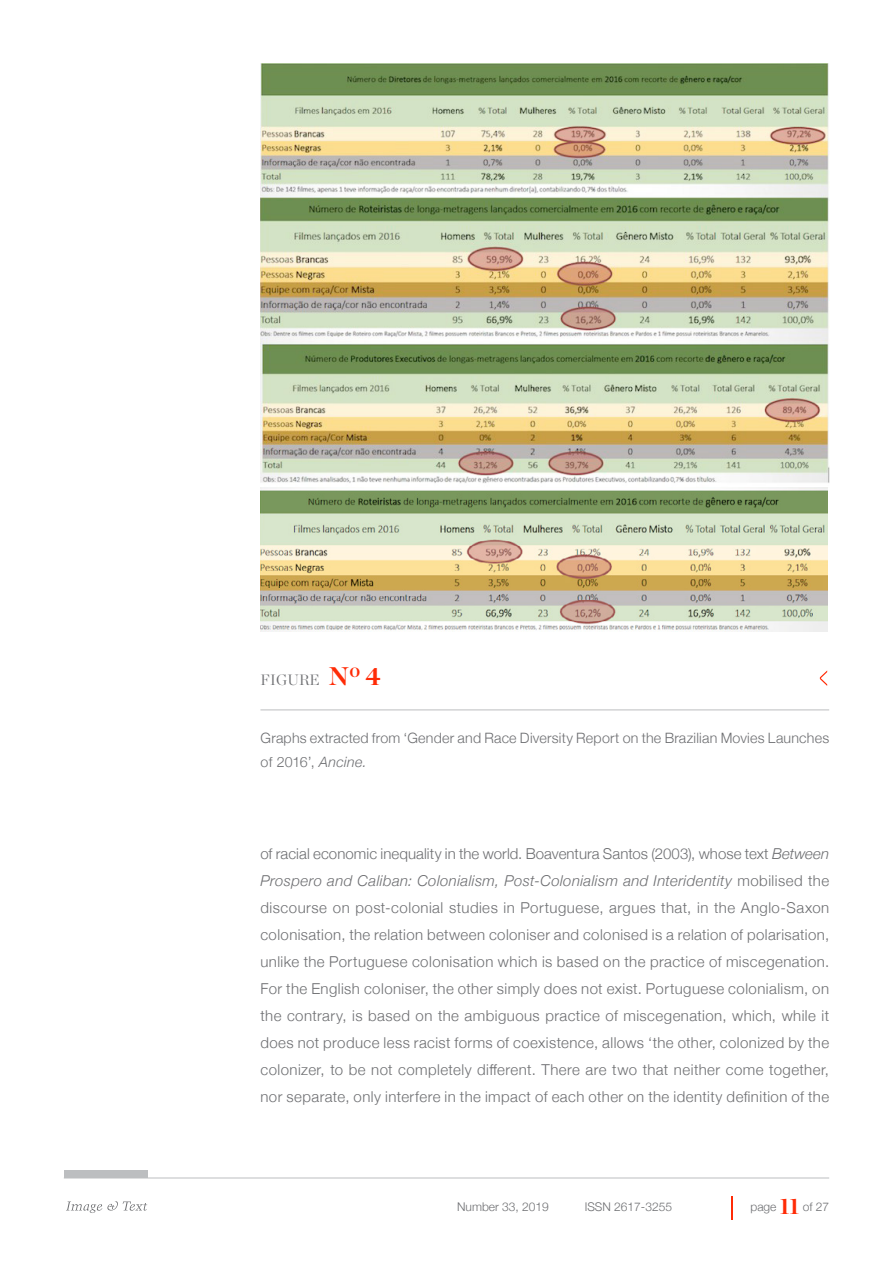
<style>
.page{position:relative;width:893px;height:1263px;background:#fff}
.page>*{position:absolute;margin:0;border:0;box-sizing:border-box;transform-origin:0 0}
.t1{font:300 15px/27px "Helvetica Neue";letter-spacing:.03em;color:#6d6e71;text-align:justify}
.t2{font:300 15px "Chronicle Display";letter-spacing:.01em;color:#6d6e71}
.t3{font:300 14.25px/24px "Helvetica Neue";letter-spacing:.015em;color:#6d6e71}
.t4{font:300 12px "Helvetica Neue";color:#6d6e71}
.s1{font-weight:700;font-size:25.5px;color:#ff2b06}
.s2{font-style:italic}
.s3{font-family:"Chronicle Display";font-weight:700;font-size:22.5px;color:#ff2b06}
</style>
<div class="page">
<svg style="left:731px;top:1196px;width:1px;height:24px"></svg>
<hr style="left:64px;top:1177px;width:765px;height:1px;background:#bcbec0">
<svg style="left:66px;top:1201px;width:81px;height:12px"></svg>
<div style="left:64px;top:1170px;width:83px;height:7px;background:#bcbec0"></div>
<img style="left:260px;top:64px;width:569px;height:567px">
<hr style="left:260px;top:709px;width:569px;height:1px;background:#bcbec0">
<svg style="left:820px;top:670px;width:7px;height:16px"></svg>
<p class="t2" style="left:261px;top:668px;width:122px">FIGURE <span class="s1">N</span><sup>o</sup> <span class="s1">4</span></p>
<p class="t3" style="left:261px;top:725px;width:570px">Graphs extracted from ‘Gender and Race Diversity Report on the Brazilian Movies Launches of 2016’, <span class="s2">Ancine.</span></p>
<p class="t1" style="left:260px;top:839px;width:570px">of racial economic inequality in the world. Boaventura Santos (2003), whose text <span class="s2">Between Prospero and Caliban: Colonialism, Post-Colonialism and Interidentity</span> mobilised the discourse on post-colonial studies in Portuguese, argues that, in the Anglo-Saxon colonisation, the relation between coloniser and colonised is a relation of polarisation, unlike the Portuguese colonisation which is based on the practice of miscegenation.<br>For the English coloniser, the other simply does not exist. Portuguese colonialism, on the contrary, is based on the ambiguous practice of miscegenation, which, while it does not produce less racist forms of coexistence, allows ‘the other, colonized by the colonizer, to be not completely different. There are two that neither come together, nor separate, only interfere in the impact of each other on the identity definition of the</p>
<p class="t4" style="left:457px;top:1197px;width:93px">Number 33, 2019</p>
<p class="t4" style="left:585px;top:1197px;width:89px">ISSN 2617-3255</p>
<p class="t4" style="left:750px;top:1197px;width:80px">page <span class="s3">11</span> of 27</p>
</div>
